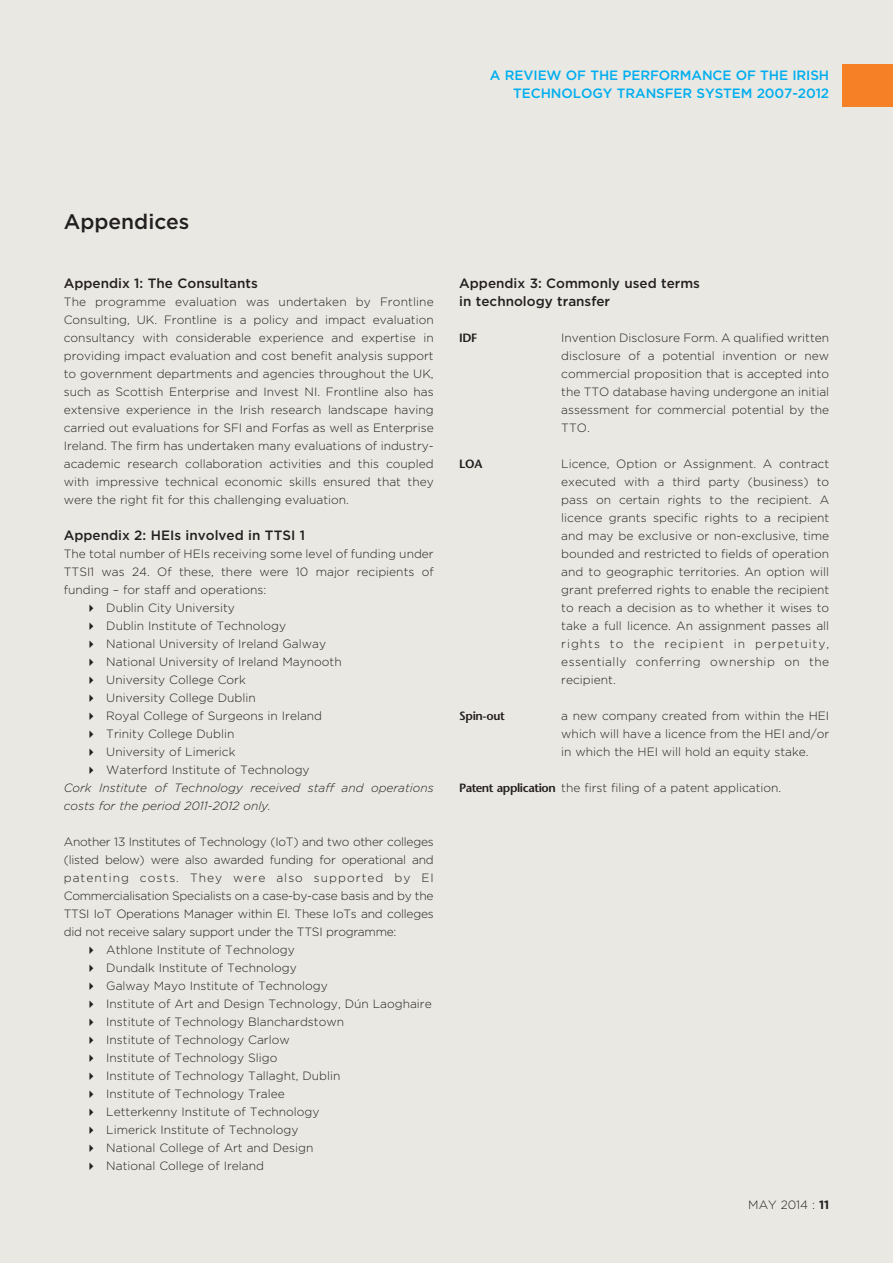
<style>
.page{position:relative;width:893px;height:1263px;background:#eae8e2}
.page>*{position:absolute;margin:0;border:0;box-sizing:border-box;transform-origin:0 0}
.t1{font:500 21px "Gotham";color:#231f20}
.t2{font:500 13.5px/18px "Gotham";color:#231f20}
.t3{font:500 13.5px/18px "Gotham";letter-spacing:-.005em;color:#00aeef;text-align:right}
.t4{font:300 12px/18px "Gotham";color:#231f20;text-align:justify}
.t5{font:italic 300 12px/18px "Gotham";color:#231f20}
.t6{font:600 12px "Stone Sans";letter-spacing:-.03em;color:#231f20}
.s1{font-style:normal}
.s2{font-family:"Stone Sans";font-weight:600}
.s3{font-weight:700}
</style>
<div class="page">
<div style="left:842px;top:64px;width:51px;height:42px;background:#f58025"></div>
<p class="t3" style="left:490px;top:67px;width:341px">A REVIEW OF THE PERFORMANCE OF THE IRISH<br>TECHNOLOGY TRANSFER SYSTEM 2007-2012</p>
<h1 class="t1" style="left:64px;top:214px;width:127px">Appendices</h1>
<p class="t2" style="left:64px;top:275px;width:196px">Appendix 1: The Consultants</p>
<p class="t4" style="left:64px;top:294px;width:372px">The programme evaluation was undertaken by Frontline Consulting, UK. Frontline is a policy and impact evaluation consultancy with considerable experience and expertise in providing impact evaluation and cost benefit analysis support to government departments and agencies throughout the UK, such as Scottish Enterprise and Invest NI. Frontline also has extensive experience in the Irish research landscape having carried out evaluations for SFI and Forfas as well as Enterprise Ireland. The firm has undertaken many evaluations of industry&shy;academic research collaboration activities and this coupled with impressive technical economic skills ensured that they were the right fit for this challenging evaluation.</p>
<p class="t2" style="left:64px;top:527px;width:243px">Appendix 2: HEIs involved in TTSI 1</p>
<p class="t4" style="left:64px;top:546px;width:371px">The total number of HEIs receiving some level of funding under TTSI1 was 24. Of these, there were 10 major recipients of funding – for staff and operations:</p>
<p class="t4" style="left:85px;top:600px;width:151px">✔ Dublin City University</p>
<p class="t4" style="left:85px;top:618px;width:203px">✔ Dublin Institute of Technology</p>
<p class="t4" style="left:85px;top:636px;width:243px">✔ National University of Ireland Galway</p>
<p class="t4" style="left:85px;top:654px;width:258px">✔ National University of Ireland Maynooth</p>
<p class="t4" style="left:85px;top:672px;width:162px">✔ University College Cork</p>
<p class="t4" style="left:85px;top:690px;width:172px">✔ University College Dublin</p>
<p class="t4" style="left:85px;top:708px;width:239px">✔ Royal College of Surgeons in Ireland</p>
<p class="t4" style="left:85px;top:726px;width:151px">✔ Trinity College Dublin</p>
<p class="t4" style="left:85px;top:744px;width:152px">✔ University of Limerick</p>
<p class="t5" style="left:64px;top:762px;width:371px;text-indent:21px">✔ <span class="s1">Waterford Institute of Technology<br></span>Cork Institute of Technology received staff and operations costs for the period 2011-2012 only.</p>
<p class="t4" style="left:64px;top:834px;width:371px">Another 13 Institutes of Technology (IoT) and two other colleges (listed below) were also awarded funding for operational and patenting costs. They were also supported by EI Commercialisation Specialists on a case-by-case basis and by the TTSI IoT Operations Manager within EI. These IoTs and colleges did not receive salary support under the TTSI programme:</p>
<p class="t4" style="left:85px;top:942px;width:211px">✔ Athlone Institute of Technology</p>
<p class="t4" style="left:85px;top:960px;width:213px">✔ Dundalk Institute of Technology</p>
<p class="t4" style="left:85px;top:978px;width:244px">✔ Galway Mayo Institute of Technology</p>
<p class="t4" style="left:85px;top:996px;width:348px">✔ Institute of Art and Design Technology, Dún Laoghaire</p>
<p class="t4" style="left:85px;top:1014px;width:260px">✔ Institute of Technology Blanchardstown</p>
<p class="t4" style="left:85px;top:1032px;width:206px">✔ Institute of Technology Carlow</p>
<p class="t4" style="left:85px;top:1050px;width:194px">✔ Institute of Technology Sligo</p>
<p class="t4" style="left:85px;top:1068px;width:257px">✔ Institute of Technology Tallaght, Dublin</p>
<p class="t4" style="left:85px;top:1086px;width:201px">✔ Institute of Technology Tralee</p>
<p class="t4" style="left:85px;top:1104px;width:236px">✔ Letterkenny Institute of Technology</p>
<p class="t4" style="left:85px;top:1122px;width:215px">✔ Limerick Institute of Technology</p>
<p class="t4" style="left:85px;top:1140px;width:230px">✔ National College of Art and Design</p>
<p class="t4" style="left:85px;top:1158px;width:180px">✔ National College of Ireland</p>
<p class="t2" style="left:459px;top:275px;width:242px">Appendix 3: Commonly used terms in technology transfer</p>
<p class="t6" style="left:459px;top:333px;width:20px">IDF</p>
<p class="t4" style="left:561px;top:330px;width:269px">Invention Disclosure Form. A qualified written disclosure of a potential invention or new commercial proposition that is accepted into the TTO database having undergone an initial assessment for commercial potential by the TTO.</p>
<p class="t6" style="left:459px;top:459px;width:25px">LOA</p>
<p class="t4" style="left:561px;top:456px;width:269px">Licence, Option or Assignment. A contract executed with a third party (business) to pass on certain rights to the recipient. A licence grants specific rights to a recipient and may be exclusive or non-exclusive, time bounded and restricted to fields of operation and to geographic territories. An option will grant preferred rights to enable the recipient to reach a decision as to whether it wises to take a full licence. An assignment passes all rights to the recipient in perpetuity, essentially conferring ownership on the recipient.</p>
<p class="t6" style="left:459px;top:711px;width:47px">Spin-out</p>
<p class="t4" style="left:561px;top:708px;width:269px">a new company created from within the HEI which will have a licence from the HEI and/or in which the HEI will hold an equity stake.</p>
<p class="t4" style="left:459px;top:780px;width:324px"><span class="s2">Patent application</span> the first filing of a patent application.</p>
<p class="t4" style="left:748px;top:1196px;width:82px">MAY 2014 : <span class="s3">11</span></p>
</div>
